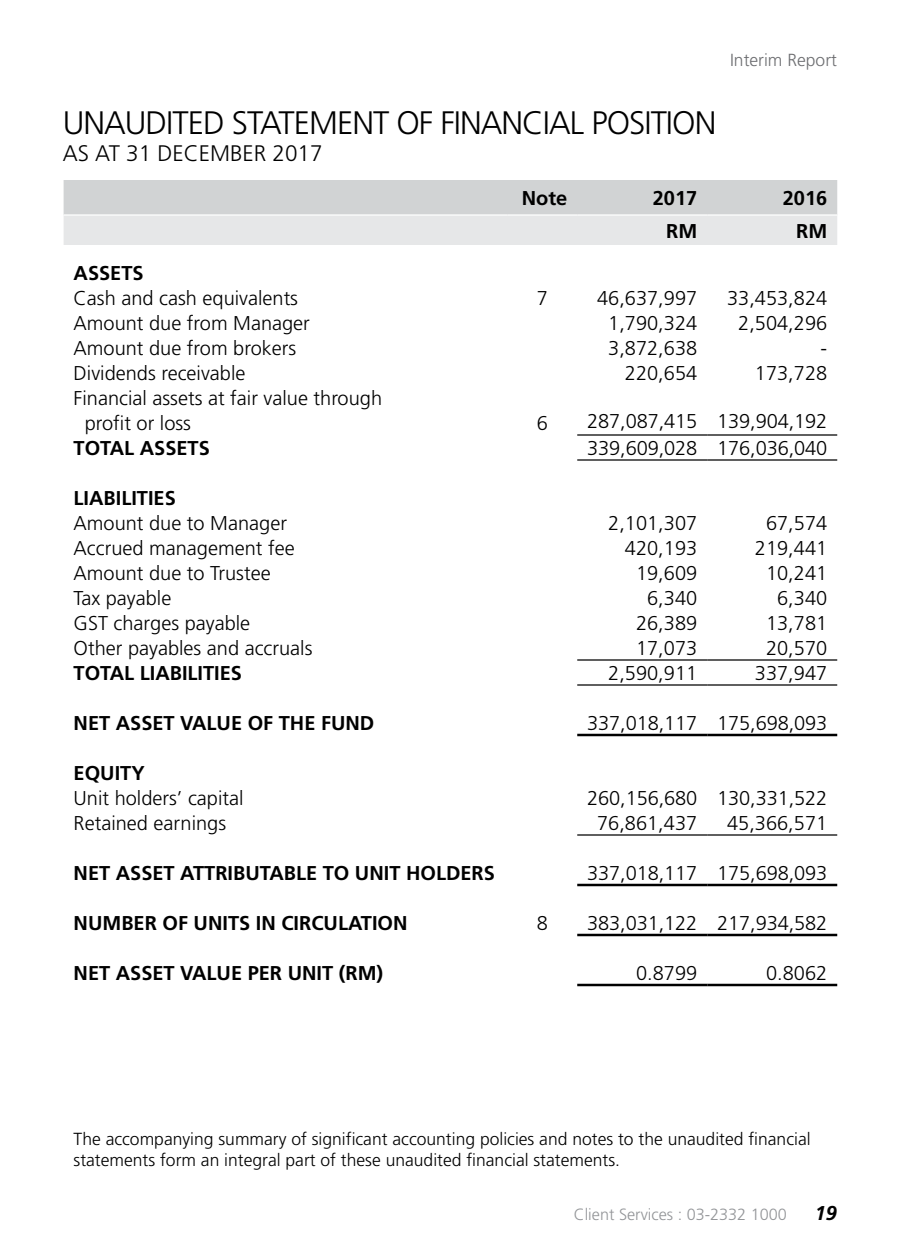
<style>
.page{position:relative;width:900px;height:1260px;background:#fff}
.page>*{position:absolute;margin:0;border:0;box-sizing:border-box;transform-origin:0 0}
.t1{font:300 32.5px "Frutiger";letter-spacing:-.03em;color:#000}
.t2{font:300 22.5px "Frutiger";color:#000}
.t3{font:300 20px/25px "Frutiger";color:#000}
.t4{font:700 20px "Frutiger";color:#000}
.t5{font:italic 700 20px "Frutiger";color:#000}
.t6{font:300 17.5px/21px "Frutiger";color:#000}
.t7{font:300 17.5px "Frutiger";color:#6d6e71}
.t8{font:300 16.25px "Frutiger";color:#939598}
</style>
<div class="page">
<svg style="left:64px;top:180px;width:773px;height:65px;background:#dadcdd"></svg>
<hr style="left:64px;top:214px;width:443px;height:2px;background:#fff">
<hr style="left:507px;top:214px;width:70px;height:2px;background:#fff">
<hr style="left:577px;top:214px;width:130px;height:2px;background:#fff">
<hr style="left:707px;top:214px;width:130px;height:2px;background:#fff">
<hr style="left:577px;top:434px;width:130px;height:2px;background:#000">
<hr style="left:707px;top:434px;width:130px;height:2px;background:#000">
<hr style="left:577px;top:459px;width:130px;height:2px;background:#000">
<hr style="left:707px;top:459px;width:130px;height:2px;background:#000">
<hr style="left:577px;top:659px;width:130px;height:2px;background:#000">
<hr style="left:707px;top:659px;width:130px;height:2px;background:#000">
<hr style="left:577px;top:684px;width:130px;height:2px;background:#000">
<hr style="left:707px;top:684px;width:130px;height:2px;background:#000">
<hr style="left:577px;top:734px;width:130px;height:2px;background:#000">
<hr style="left:707px;top:734px;width:130px;height:2px;background:#000">
<hr style="left:577px;top:834px;width:130px;height:2px;background:#000">
<hr style="left:707px;top:834px;width:130px;height:2px;background:#000">
<hr style="left:577px;top:884px;width:130px;height:2px;background:#000">
<hr style="left:707px;top:884px;width:130px;height:2px;background:#000">
<hr style="left:577px;top:934px;width:130px;height:2px;background:#000">
<hr style="left:707px;top:934px;width:130px;height:2px;background:#000">
<hr style="left:577px;top:984px;width:130px;height:2px;background:#000">
<hr style="left:707px;top:984px;width:130px;height:2px;background:#000">
<p class="t7" style="left:730px;top:50px;width:108px">Interim Report</p>
<h1 class="t1" style="left:63px;top:105px;width:655px">UNAUDITED STATEMENT OF FINANCIAL POSITION</h1>
<p class="t2" style="left:63px;top:141px;width:261px">AS AT 31 DECEMBER 2017</p>
<p class="t4" style="left:522px;top:186px;width:47px">Note</p>
<p class="t4" style="left:653px;top:186px;width:46px">2017</p>
<p class="t4" style="left:783px;top:186px;width:46px">2016</p>
<p class="t4" style="left:666px;top:219px;width:33px">RM</p>
<p class="t4" style="left:796px;top:219px;width:33px">RM</p>
<p class="t4" style="left:74px;top:261px;width:72px">ASSETS</p>
<p class="t3" style="left:74px;top:286px;width:226px">Cash and cash equivalents</p>
<p class="t3" style="left:537px;top:286px;width:13px">7</p>
<p class="t3" style="left:597px;top:286px;width:102px">46,637,997</p>
<p class="t3" style="left:727px;top:286px;width:102px">33,453,824</p>
<p class="t3" style="left:74px;top:311px;width:238px">Amount due from Manager</p>
<p class="t3" style="left:608px;top:311px;width:90px">1,790,324</p>
<p class="t3" style="left:738px;top:311px;width:90px">2,504,296</p>
<p class="t3" style="left:74px;top:336px;width:224px">Amount due from brokers</p>
<p class="t3" style="left:608px;top:336px;width:90px">3,872,638</p>
<p class="t3" style="left:821px;top:336px;width:8px">-</p>
<p class="t3" style="left:74px;top:361px;width:173px">Dividends receivable</p>
<p class="t3" style="left:625px;top:361px;width:74px">220,654</p>
<p class="t3" style="left:755px;top:361px;width:74px">173,728</p>
<p class="t3" style="left:85px;top:386px;width:299px;text-indent:-11px">Financial assets at fair value through profit or loss</p>
<p class="t3" style="left:537px;top:411px;width:13px">6</p>
<p class="t3" style="left:587px;top:408px;width:241px">287,087,415 139,904,192</p>
<p class="t4" style="left:74px;top:436px;width:138px">TOTAL ASSETS</p>
<p class="t3" style="left:587px;top:436px;width:241px">339,609,028 176,036,040</p>
<p class="t4" style="left:74px;top:486px;width:104px">LIABILITIES</p>
<p class="t3" style="left:74px;top:511px;width:215px">Amount due to Manager</p>
<p class="t3" style="left:608px;top:511px;width:90px">2,101,307</p>
<p class="t3" style="left:766px;top:511px;width:63px">67,574</p>
<p class="t3" style="left:74px;top:536px;width:223px">Accrued management fee</p>
<p class="t3" style="left:625px;top:536px;width:74px">420,193</p>
<p class="t3" style="left:755px;top:536px;width:74px">219,441</p>
<p class="t3" style="left:74px;top:561px;width:199px">Amount due to Trustee</p>
<p class="t3" style="left:636px;top:561px;width:63px">19,609</p>
<p class="t3" style="left:766px;top:561px;width:63px">10,241</p>
<p class="t3" style="left:74px;top:586px;width:99px">Tax payable</p>
<p class="t3" style="left:647px;top:586px;width:52px">6,340</p>
<p class="t3" style="left:777px;top:586px;width:52px">6,340</p>
<p class="t3" style="left:74px;top:611px;width:178px">GST charges payable</p>
<p class="t3" style="left:636px;top:611px;width:63px">26,389</p>
<p class="t3" style="left:766px;top:611px;width:63px">13,781</p>
<p class="t3" style="left:74px;top:636px;width:240px">Other payables and accruals</p>
<p class="t3" style="left:636px;top:636px;width:63px">17,073</p>
<p class="t3" style="left:766px;top:636px;width:63px">20,570</p>
<p class="t4" style="left:74px;top:661px;width:170px">TOTAL LIABILITIES</p>
<p class="t3" style="left:608px;top:661px;width:90px">2,590,911</p>
<p class="t3" style="left:755px;top:661px;width:74px">337,947</p>
<p class="t4" style="left:74px;top:711px;width:302px">NET ASSET VALUE OF THE FUND</p>
<p class="t3" style="left:587px;top:711px;width:242px">337,018,117 175,698,093</p>
<p class="t4" style="left:74px;top:761px;width:73px">EQUITY</p>
<p class="t3" style="left:74px;top:786px;width:172px">Unit holders’ capital</p>
<p class="t3" style="left:587px;top:786px;width:242px">260,156,680 130,331,522</p>
<p class="t3" style="left:74px;top:811px;width:154px">Retained earnings</p>
<p class="t3" style="left:597px;top:811px;width:102px">76,861,437</p>
<p class="t3" style="left:727px;top:811px;width:102px">45,366,571</p>
<p class="t4" style="left:74px;top:861px;width:423px">NET ASSET ATTRIBUTABLE TO UNIT HOLDERS</p>
<p class="t3" style="left:587px;top:861px;width:241px">337,018,117 175,698,093</p>
<p class="t4" style="left:74px;top:911px;width:335px">NUMBER OF UNITS IN CIRCULATION</p>
<p class="t3" style="left:537px;top:911px;width:13px">8</p>
<p class="t3" style="left:587px;top:911px;width:241px">383,031,122 217,934,582</p>
<p class="t4" style="left:74px;top:961px;width:311px">NET ASSET VALUE PER UNIT (RM)</p>
<p class="t3" style="left:636px;top:961px;width:63px">0.8799</p>
<p class="t3" style="left:766px;top:961px;width:63px">0.8062</p>
<p class="t6" style="left:74px;top:1129px;width:739px">The accompanying summary of significant accounting policies and notes to the unaudited financial statements form an integral part of these unaudited financial statements.</p>
<p class="t8" style="left:574px;top:1205px;width:215px">Client Services : 03-2332 1000</p>
<p class="t5" style="left:815px;top:1201px;width:24px">19</p>
</div>
